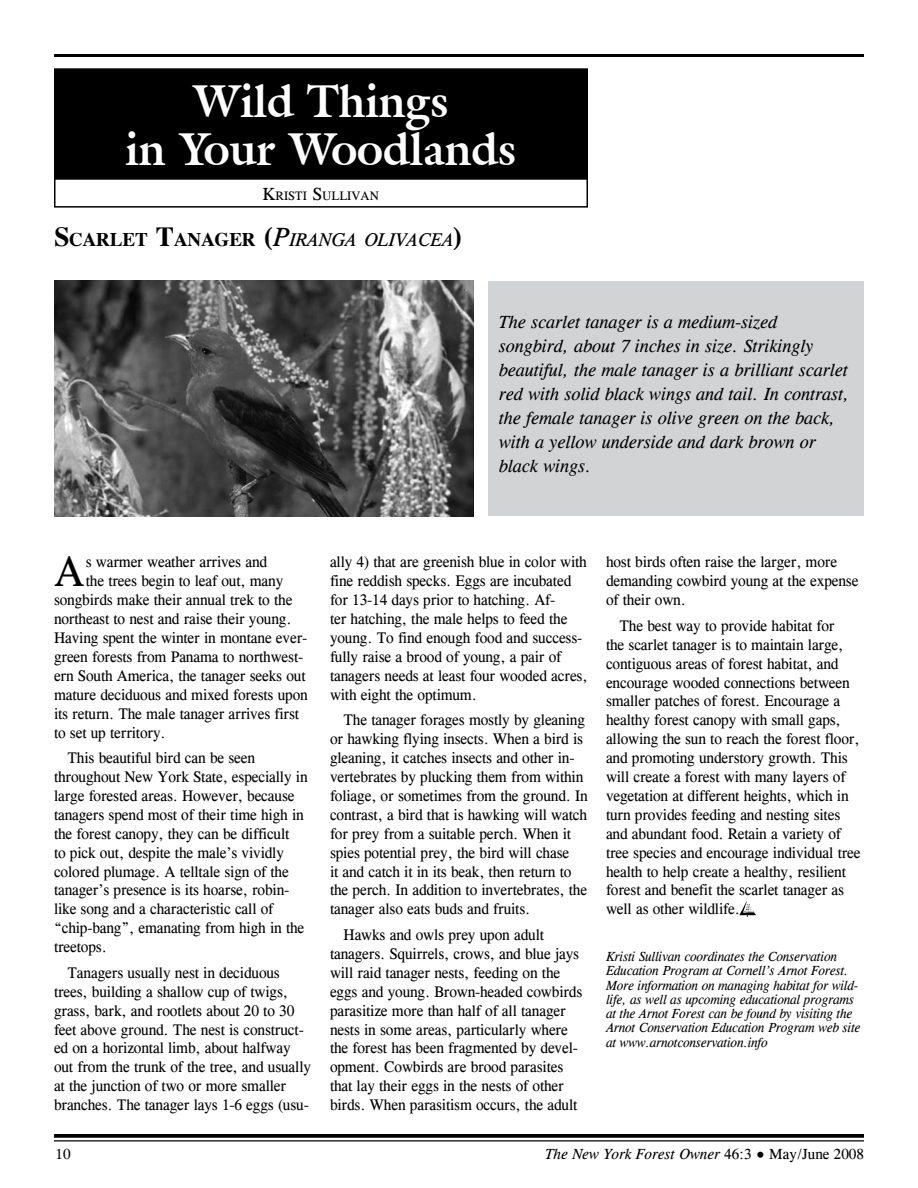
<style>
.page{position:relative;width:918px;height:1188px;background:#fff}
.page>*{position:absolute;margin:0;border:0;box-sizing:border-box;transform-origin:0 0}
.t1{font:700 45px/48px "Galliard IT Cby BT";color:#fff;text-align:center}
.t2{font:43.5px "Cg Times";color:#000}
.t3{font:italic 18.9px "Cg Times";color:#000}
.t4{font:700 18.9px "Cg Times";color:#000}
.t5{font:italic 18px/24px "Cg Times";color:#000}
.t6{font:15.75px/18.9px "Cg Times";letter-spacing:-.01em;color:#000}
.t7{font:italic 15px "Cg Times";color:#000}
.t8{font:15px "Cg Times";color:#000}
.t9{font:italic 13.5px/14.2px "Cg Times";letter-spacing:-.01em;color:#000}
.t10{font:12.6px "Cg Times";color:#000}
.s1{font-size:18px}
.s2{font-size:27px}
.s3{font-weight:700;font-style:normal}
.s4{font-weight:700;font-style:normal;font-size:27px}
.s5{font-style:normal}
.s6{font-style:normal;font-size:12px}
</style>
<div class="page">
<svg style="left:54px;top:1134px;width:810px;height:4px;background:#0f0f0f"></svg>
<hr style="left:54px;top:1140px;width:810px;height:1px;background:#000">
<hr style="left:54px;top:54px;width:810px;height:3px;background:#000">
<img style="left:740px;top:901px;width:16px;height:16px">
<div style="left:54px;top:176px;width:534px;height:32px;border:2px solid #000"></div>
<div style="left:55px;top:69px;width:532px;height:110px;background:#000"></div>
<div style="left:54px;top:68px;width:534px;height:112px;border:2px solid #000"></div>
<div style="left:488px;top:281px;width:376px;height:234px;background:#d1d3d4"></div>
<img style="left:54px;top:280px;width:420px;height:236px">
<h1 class="t1" style="left:126px;top:77px;width:392px">Wild Things<br>in Your Woodlands</h1>
<p class="t10" style="left:263px;top:188px;width:117px"><span class="s1">K</span>risti <span class="s1">S</span>ullivan</p>
<p class="t4" style="left:54px;top:228px;width:135px"><span class="s2">S</span>CARLET <span class="s2">T</span>ANA</p>
<p class="t3" style="left:215px;top:228px;width:249px"><span class="s3">GER</span> <span class="s4">(</span><span class="s2">P</span>iranga olivacea<span class="s4">)</span></p>
<p class="t5" style="left:499px;top:310px;width:352px">The scarlet tanager is a medium-sized songbird, about 7 inches in size. Strikingly beautiful, the male tanager is a brilliant scarlet red with solid black wings and tail. In contrast, the female tanager is olive green on the back, with a yellow underside and dark brown or black wings.</p>
<h2 class="t2" style="left:54px;top:547px;width:32px">A</h2>
<p class="t6" style="left:86px;top:553px;width:183px">s warmer weather arrives and</p>
<p class="t6" style="left:86px;top:572px;width:199px">the trees begin to leaf out, many</p>
<p class="t6" style="left:54px;top:591px;width:240px">songbirds make their annual trek to the</p>
<p class="t6" style="left:54px;top:610px;width:239px">northeast to nest and raise their young.</p>
<p class="t6" style="left:54px;top:628px;width:255px">Having spent the winter in montane ever-</p>
<p class="t6" style="left:54px;top:647px;width:251px">green forests from Panama to northwest-</p>
<p class="t6" style="left:54px;top:666px;width:253px">ern South America, the tanager seeks out</p>
<p class="t6" style="left:54px;top:685px;width:255px">mature deciduous and mixed forests upon</p>
<p class="t6" style="left:54px;top:704px;width:247px">its return. The male tanager arrives first</p>
<p class="t6" style="left:54px;top:723px;width:113px">to set up territory.</p>
<p class="t6" style="left:54px;top:749px;width:255px;text-indent:14px">This beautiful bird can be seen throughout New York State, especially in large forested areas. However, because tanagers spend most of their time high in the forest canopy, they can be difficult<br>to pick out, despite the male’s vividly colored plumage. A telltale sign of the tanager’s presence is its hoarse, robin&shy;like song and a characteristic call of “chip-bang”, emanating from high in the treetops.</p>
<p class="t6" style="left:54px;top:963px;width:259px;text-indent:14px">Tanagers usually nest in deciduous trees, building a shallow cup of twigs, grass, bark, and rootlets about 20 to 30 feet above ground. The nest is construct&shy;ed on a horizontal limb, about halfway out from the trunk of the tree, and usually at the junction of two or more smaller branches. The tanager lays 1-6 eggs (usu-</p>
<p class="t6" style="left:330px;top:553px;width:259px">ally 4) that are greenish blue in color with fine reddish specks. Eggs are incubated for 13-14 days prior to hatching. Af-<br>ter hatching, the male helps to feed the young. To find enough food and success&shy;fully raise a brood of young, a pair of tanagers needs at least four wooded acres, with eight the optimum.</p>
<p class="t6" style="left:330px;top:711px;width:259px;text-indent:14px">The tanager forages mostly by gleaning or hawking flying insects. When a bird is gleaning, it catches insects and other in&shy;vertebrates by plucking them from within foliage, or sometimes from the ground. In contrast, a bird that is hawking will watch for prey from a suitable perch. When it spies potential prey, the bird will chase<br>it and catch it in its beak, then return to the perch. In addition to invertebrates, the tanager also eats buds and fruits.</p>
<p class="t6" style="left:330px;top:925px;width:254px;text-indent:14px">Hawks and owls prey upon adult tanagers. Squirrels, crows, and blue jays will raid tanager nests, feeding on the eggs and young. Brown-headed cowbirds parasitize more than half of all tanager nests in some areas, particularly where the forest has been fragmented by devel&shy;opment. Cowbirds are brood parasites that lay their eggs in the nests of other birds. When parasitism occurs, the adult</p>
<p class="t6" style="left:606px;top:553px;width:254px">host birds often raise the larger, more demanding cowbird young at the expense of their own.</p>
<p class="t6" style="left:606px;top:616px;width:256px;text-indent:14px">The best way to provide habitat for<br>the scarlet tanager is to maintain large, contiguous areas of forest habitat, and encourage wooded connections between smaller patches of forest. Encourage a healthy forest canopy with small gaps, allowing the sun to reach the forest floor, and promoting understory growth. This will create a forest with many layers of vegetation at different heights, which in turn provides feeding and nesting sites and abundant food. Retain a variety of tree species and encourage individual tree health to help create a healthy, resilient forest and benefit the scarlet tanager as well as other wildlife.</p>
<p class="t9" style="left:606px;top:949px;width:256px">Kristi Sullivan coordinates the Conservation Education Program at Cornell’s Arnot Forest.<br>More information on managing habitat for wild&shy;life, as well as upcoming educational programs at the Arnot Forest can be found by visiting the Arnot Conservation Education Program web site at www.arnotconservation.info</p>
<p class="t8" style="left:56px;top:1145px;width:16px">10</p>
<p class="t7" style="left:545px;top:1145px;width:320px">The New York Forest Owner <span class="s5">46:3</span> <span class="s6">•</span> <span class="s5">May/June 2008</span></p>
</div>
